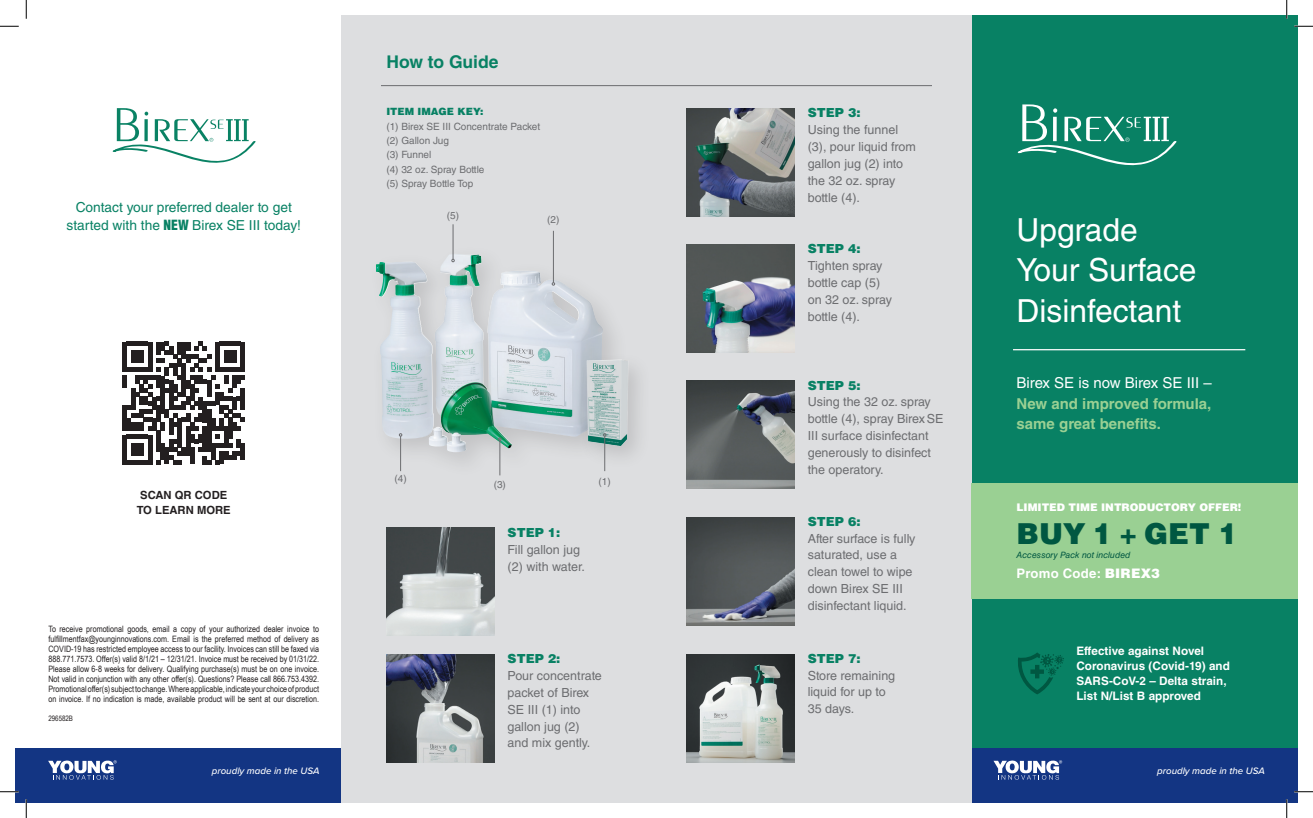
<style>
.page{position:relative;width:1313px;height:818px;background:#fff}
.page>*{position:absolute;margin:0;border:0;box-sizing:border-box;transform-origin:0 0}
.t1{font:31.75px/40.4px "Helvetica LT Std";color:#fff}
.t2{font:900 28.88px "Helvetica LT Std";color:#005741}
.t3{font:700 17.5px "Helvetica LT Std";color:#088164}
.t4{font:700 15px/20.4px "Helvetica LT Std";color:#9ad093}
.t5{font:15px "Helvetica LT Std";color:#fff}
.t6{font:13.75px/18.1px "Helvetica LT Std";color:#088164;text-align:center}
.t7{font:700 13.12px "Helvetica LT Std";letter-spacing:.02em;color:#fff}
.t8{font:12.5px/16.9px "Helvetica LT Std";color:#6c6d70}
.t9{font:900 12.5px "Helvetica LT Std";color:#088164}
.t10{font:700 11.75px/15.2px "Helvetica LT Std";letter-spacing:.005em;color:#fff}
.t11{font:700 11.25px/14.4px "Helvetica LT Std";color:#231f20;text-align:center}
.t12{font:900 10.5px "Helvetica LT Std";color:#fff}
.t13{font:10px/14.4px "Helvetica LT Std";color:#6c6d70}
.t14{font:900 10px "Helvetica LT Std";color:#088164}
.t15{font:italic 500 9.75px "Proxima Nova";color:#fff}
.t16{font:8.75px/10px "Arial Narrow";color:#231f20;text-align:justify}
.t17{font:italic 8.75px "Helvetica LT Std";color:#005741}
.t18{font:7.5px "Arial Narrow";color:#231f20}
.s1{font-weight:900;font-stretch:condensed}
.s2{font-weight:900}
</style>
<div class="page">
<div style="left:971px;top:15px;width:327px;height:787px;background:#088164"></div>
<svg style="left:1017px;top:104px;width:159px;height:62px"></svg>
<hr style="left:1013px;top:349px;width:232px;height:1px;background:#fff">
<div style="left:971px;top:748px;width:327px;height:54px;background:#133583"></div>
<svg style="left:993px;top:760px;width:69px;height:19px"></svg>
<div style="left:15px;top:748px;width:326px;height:54px;background:#133583"></div>
<svg style="left:48px;top:760px;width:69px;height:19px"></svg>
<div style="left:341px;top:15px;width:630px;height:787px;background:#dddee0"></div>
<hr style="left:381px;top:85px;width:551px;height:1px;background:#6c6d70">
<img style="left:686px;top:244px;width:108px;height:108px">
<img style="left:686px;top:108px;width:108px;height:108px">
<img style="left:686px;top:380px;width:108px;height:108px">
<img style="left:686px;top:517px;width:108px;height:108px">
<img style="left:686px;top:654px;width:108px;height:108px">
<div style="left:367px;top:245px;width:261px;height:233px;background:#231f20;opacity:.15"></div>
<img style="left:429px;top:254px;width:173px;height:198px">
<div style="left:578px;top:352px;width:74px;height:118px;background:#231f20;opacity:.15"></div>
<img style="left:585px;top:359px;width:45px;height:89px">
<hr style="left:453px;top:224px;width:1px;height:35px;background:#6c6d70">
<hr style="left:400px;top:436px;width:1px;height:35px;background:#6c6d70">
<hr style="left:499px;top:440px;width:1px;height:35px;background:#6c6d70">
<hr style="left:604px;top:436px;width:1px;height:35px;background:#6c6d70">
<hr style="left:553px;top:231px;width:1px;height:52px;background:#6c6d70">
<svg style="left:112px;top:108px;width:144px;height:55px"></svg>
<svg style="left:123px;top:342px;width:122px;height:122px"></svg>
<hr style="left:241px;top:443px;width:4px;height:17px;background:#231f20">
<div style="left:971px;top:483px;width:327px;height:115px;background:#9ad093"></div>
<img style="left:386px;top:654px;width:108px;height:108px">
<img style="left:386px;top:528px;width:108px;height:108px">
<svg style="left:1018px;top:652px;width:46px;height:42px"></svg>
<svg style="left:0;top:25px;width:19px;height:2px"></svg>
<svg style="left:1294px;top:25px;width:18px;height:2px"></svg>
<svg style="left:0;top:790px;width:19px;height:2px"></svg>
<svg style="left:1294px;top:790px;width:18px;height:2px"></svg>
<svg style="left:25px;top:0;width:2px;height:19px"></svg>
<svg style="left:25px;top:799px;width:2px;height:19px"></svg>
<svg style="left:1286px;top:0;width:1px;height:19px"></svg>
<svg style="left:1285px;top:799px;width:2px;height:19px"></svg>
<h3 class="t6" style="left:67px;top:198px;width:236px">Contact your preferred dealer to get started with the <span class="s1">NEW</span> Birex SE III today!</h3>
<h3 class="t3" style="left:386px;top:51px;width:114px">How to Guide</h3>
<p class="t14" style="left:386px;top:105px;width:99px">ITEM IMAGE KEY:</p>
<p class="t13" style="left:386px;top:119px;width:155px">(1) Birex SE III Concentrate Packet (2) Gallon Jug<br>(3) Funnel<br>(4) 32 oz. Spray Bottle<br>(5) Spray Bottle Top</p>
<p class="t13" style="left:447px;top:209px;width:14px">(5)</p>
<p class="t13" style="left:547px;top:212px;width:14px">(2)</p>
<p class="t11" style="left:137px;top:488px;width:95px">SCAN QR CODE<br>TO LEARN MORE</p>
<p class="t16" style="left:48px;top:623px;width:272px">To receive promotional goods, email a copy of your authorized dealer invoice to fulfillmentfax@younginnovations.com. Email is the preferred method of delivery as COVID-19 has restricted employee access to our facility. Invoices can still be faxed via 888.771.7573. Offer(s) valid 8/1/21 – 12/31/21. Invoice must be received by 01/31/22.<br>Please allow 6-8 weeks for delivery. Qualifying purchase(s) must be on one invoice.<br>Not valid in conjunction with any other offer(s). Questions? Please call 866.753.4392.<br>Promotional offer(s) subject to change. Where applicable, indicate your choice of product on invoice. If no indication is made, available product will be sent at our discretion.</p>
<p class="t18" style="left:48px;top:713px;width:26px">296582B</p>
<p class="t13" style="left:394px;top:471px;width:14px">(4)</p>
<p class="t13" style="left:494px;top:477px;width:14px">(3)</p>
<h3 class="t9" style="left:507px;top:524px;width:54px">STEP 1:</h3>
<h3 class="t8" style="left:507px;top:541px;width:79px">Fill gallon jug (2) with water.</h3>
<p class="t13" style="left:598px;top:474px;width:14px">(1)</p>
<h3 class="t9" style="left:507px;top:650px;width:54px">STEP 2:</h3>
<h3 class="t8" style="left:507px;top:667px;width:96px">Pour concentrate packet of Birex<br>SE III (1) into gallon jug (2) and mix gently.</h3>
<h3 class="t9" style="left:807px;top:104px;width:54px">STEP 3:</h3>
<h3 class="t8" style="left:807px;top:121px;width:110px">Using the funnel (3), pour liquid from gallon jug (2) into the 32 oz. spray bottle (4).</h3>
<h3 class="t9" style="left:807px;top:240px;width:54px">STEP 4:</h3>
<h3 class="t8" style="left:807px;top:257px;width:86px">Tighten spray bottle cap (5) on 32 oz. spray bottle (4).</h3>
<h3 class="t9" style="left:807px;top:377px;width:54px">STEP 5:</h3>
<h3 class="t8" style="left:807px;top:393px;width:137px">Using the 32 oz. spray bottle (4), spray Birex SE<br>III surface disinfectant generously to disinfect the operatory.</h3>
<h3 class="t9" style="left:807px;top:513px;width:54px">STEP 6:</h3>
<h3 class="t8" style="left:807px;top:529px;width:109px">After surface is fully saturated, use a clean towel to wipe down Birex SE III disinfectant liquid.</h3>
<h3 class="t9" style="left:807px;top:650px;width:54px">STEP 7:</h3>
<h3 class="t8" style="left:807px;top:666px;width:89px">Store remaining liquid for up to<br>35 days.</h3>
<h1 class="t1" style="left:1016px;top:209px;width:181px">Upgrade<br>Your Surface<br>Disinfectant</h1>
<h3 class="t5" style="left:1016px;top:374px;width:197px">Birex SE is now Birex SE III –</h3>
<h3 class="t4" style="left:1016px;top:393px;width:196px">New and improved formula, same great benefits.</h3>
<p class="t12" style="left:1016px;top:501px;width:226px">LIMITED TIME INTRODUCTORY OFFER!</p>
<h2 class="t2" style="left:1016px;top:514px;width:222px">BUY 1 + GET 1</h2>
<p class="t17" style="left:1016px;top:550px;width:115px">Accessory Pack not included</p>
<h3 class="t7" style="left:1016px;top:565px;width:145px">Promo Code: <span class="s2">BIREX3</span></h3>
<h3 class="t10" style="left:1076px;top:642px;width:155px">Effective against Novel<br>Coronavirus (Covid-19) and<br>SARS-CoV-2 – Delta strain,<br>List N/List B approved</h3>
<p class="t15" style="left:212px;top:763px;width:109px">proudly made in the USA</p>
<p class="t15" style="left:1157px;top:763px;width:109px">proudly made in the USA</p>
</div>
